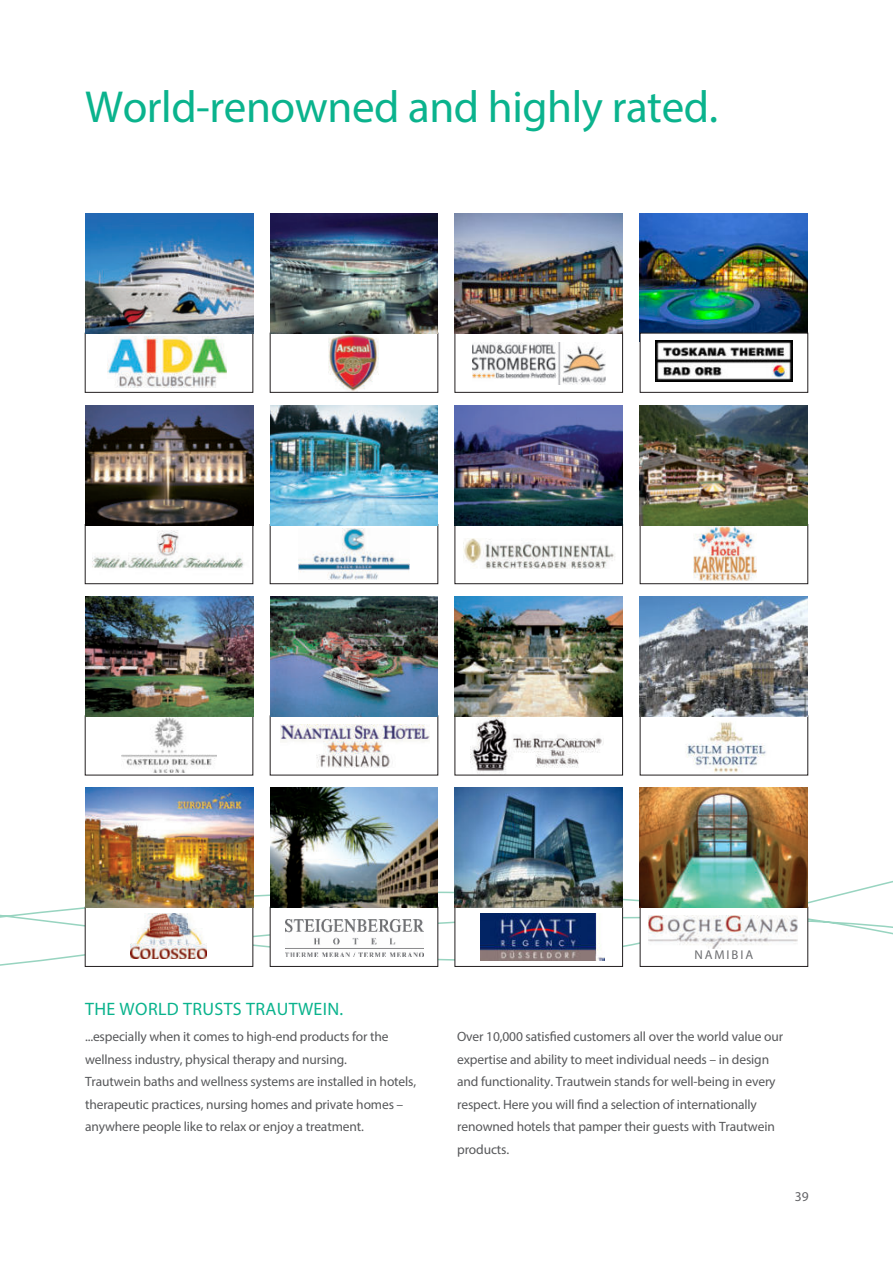
<style>
.page{position:relative;width:893px;height:1263px;background:#fff}
.page>*{position:absolute;margin:0;border:0;box-sizing:border-box;transform-origin:0 0}
.t1{font:45px "Myriad Pro";letter-spacing:-.01em;color:#0ab38d}
.t2{font:18px "Myriad Pro";letter-spacing:.02em;color:#0ab38d}
.t3{font:13.5px/22.5px "Myriad Pro";letter-spacing:-.01em;color:#57585a}
.t4{font:13.5px "Myriad Pro";color:#636366}
.t5{font:12.75px "Myriad Pro";letter-spacing:.15em;color:#6d6e71}
</style>
<div class="page">
<img style="left:108px;top:337px;width:119px;height:51px">
<img style="left:328px;top:335px;width:50px;height:55px">
<img style="left:472px;top:342px;width:134px;height:43px">
<img style="left:640px;top:214px;width:168px;height:119px">
<img style="left:656px;top:340px;width:136px;height:41px">
<img style="left:92px;top:531px;width:152px;height:37px">
<div style="left:85px;top:524px;width:168px;height:60px;border:1px solid #231f20"></div>
<img style="left:299px;top:529px;width:110px;height:51px">
<div style="left:270px;top:524px;width:168px;height:60px;border:1px solid #231f20"></div>
<img style="left:464px;top:539px;width:151px;height:29px">
<div style="left:455px;top:524px;width:168px;height:60px;border:1px solid #231f20"></div>
<img style="left:693px;top:527px;width:63px;height:54px">
<div style="left:640px;top:524px;width:168px;height:60px;border:1px solid #231f20"></div>
<img style="left:121px;top:718px;width:96px;height:54px">
<img style="left:280px;top:725px;width:150px;height:42px">
<img style="left:470px;top:718px;width:133px;height:55px">
<img style="left:685px;top:722px;width:81px;height:51px">
<svg style="left:0;top:874px;width:893px;height:93px"></svg>
<div style="left:85px;top:907px;width:168px;height:59px;background:#fff"></div>
<img style="left:131px;top:914px;width:76px;height:45px">
<div style="left:270px;top:907px;width:168px;height:59px;background:#fff"></div>
<img style="left:285px;top:919px;width:139px;height:37px">
<div style="left:455px;top:907px;width:168px;height:59px;background:#fff"></div>
<img style="left:480px;top:914px;width:125px;height:46px">
<div style="left:640px;top:907px;width:168px;height:59px;background:#fff"></div>
<img style="left:649px;top:915px;width:148px;height:33px">
<img style="left:85px;top:214px;width:168px;height:120px">
<img style="left:270px;top:214px;width:168px;height:120px">
<img style="left:455px;top:214px;width:168px;height:120px">
<img style="left:85px;top:405px;width:168px;height:120px">
<img style="left:270px;top:405px;width:168px;height:120px">
<img style="left:455px;top:405px;width:168px;height:120px">
<img style="left:640px;top:405px;width:168px;height:120px">
<img style="left:85px;top:597px;width:168px;height:119px">
<img style="left:270px;top:597px;width:168px;height:119px">
<img style="left:455px;top:597px;width:168px;height:119px">
<img style="left:640px;top:597px;width:168px;height:119px">
<img style="left:85px;top:788px;width:168px;height:120px">
<img style="left:270px;top:788px;width:168px;height:120px">
<img style="left:455px;top:788px;width:168px;height:120px">
<img style="left:640px;top:788px;width:168px;height:120px">
<h1 class="t1" style="left:85px;top:85px;width:634px">World-renowned and highly rated.</h1>
<p class="t5" style="left:694px;top:949px;width:60px">NAMIBIA</p>
<h2 class="t2" style="left:85px;top:1000px;width:260px">THE WORLD TRUSTS TRAUTWEIN.</h2>
<p class="t3" style="left:85px;top:1026px;width:333px">...especially when it comes to high-end products for the wellness industry, physical therapy and nursing.<br>Trautwein baths and wellness systems are installed in hotels, therapeutic practices, nursing homes and private homes – anywhere people like to relax or enjoy a treatment.</p>
<p class="t3" style="left:457px;top:1026px;width:327px">Over 10,000 satisfied customers all over the world value our expertise and ability to meet individual needs – in design and functionality. Trautwein stands for well-being in every respect. Here you will find a selection of internationally renowned hotels that pamper their guests with Trautwein products.</p>
<p class="t4" style="left:795px;top:1190px;width:15px">39</p>
</div>
